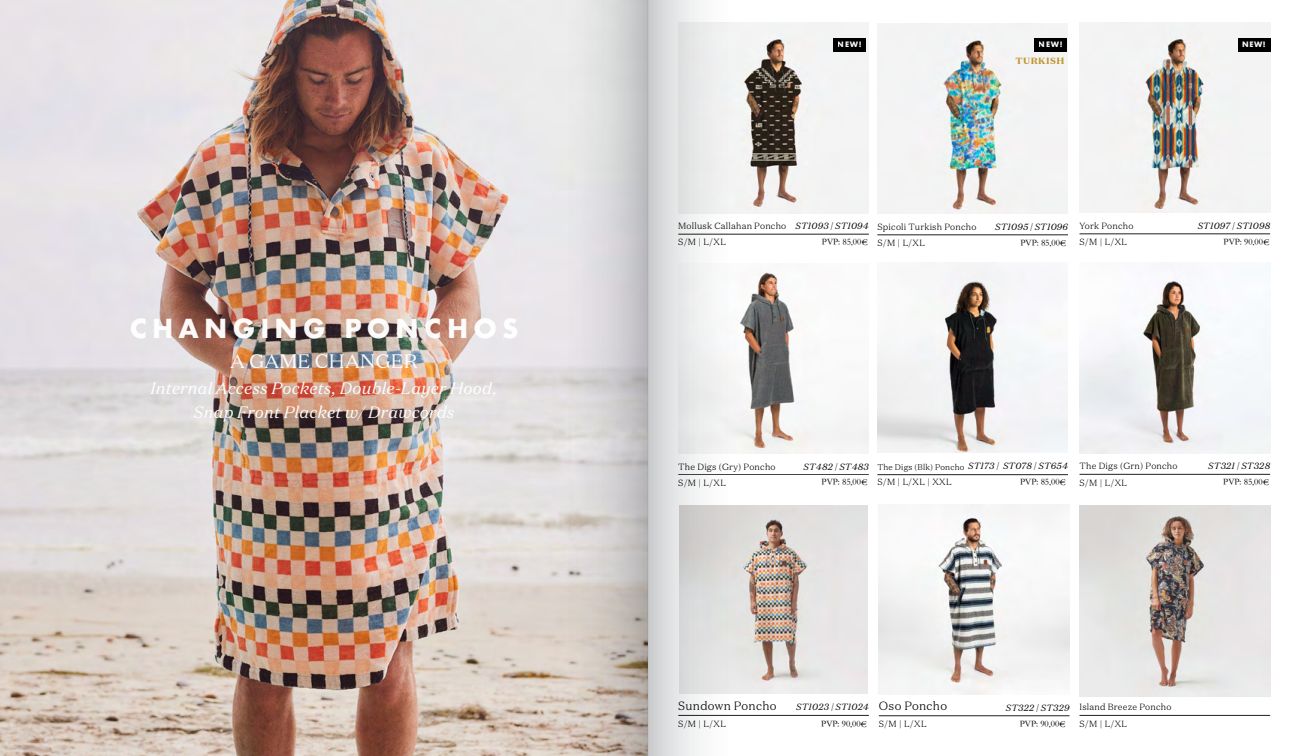
<style>
.page{position:relative;width:1296px;height:756px;background:#fff}
.page>*{position:absolute;margin:0;border:0;box-sizing:border-box;transform-origin:0 0}
.t1{font:700 25.5px "Futura";letter-spacing:.2em;color:#fff}
.t2{font:19.5px "Domaine Text";letter-spacing:.01em;color:#fff}
.t3{font:italic 16.5px/23.9px "Domaine Text";letter-spacing:.01em;color:#fff;text-align:center}
.t4{font:300 12px "Domaine Text";letter-spacing:.025em;color:#000}
.t5{font:300 9px "Domaine Text";letter-spacing:.025em;color:#000}
.t6{font:italic 9px "Domaine Text";letter-spacing:.025em;color:#000}
.t7{font:9px "ST Songti TC Regular";color:#000}
.t8{font:900 9px "Domaine Text";letter-spacing:.05em;color:#bf952d}
.t9{font:300 8.25px "Domaine Text";letter-spacing:.025em;color:#000}
.t10{font:700 7.2px "Futura";letter-spacing:.075em;color:#fff}
</style>
<div class="page">
<img style="left:0;top:0;width:558px;height:756px">
<img style="left:558px;top:0;width:180px;height:756px">
<hr style="left:648px;top:0;width:1px;height:756px;background:#000101">
<hr style="left:678px;top:474px;width:191px;height:1px;background:#221f20">
<hr style="left:678px;top:234px;width:191px;height:1px;background:#221f20">
<hr style="left:877px;top:474px;width:191px;height:1px;background:#221f20">
<hr style="left:877px;top:235px;width:191px;height:1px;background:#221f20">
<hr style="left:879px;top:715px;width:191px;height:1px;background:#221f20">
<hr style="left:1080px;top:715px;width:190px;height:1px;background:#221f20">
<img style="left:678px;top:263px;width:191px;height:191px">
<img style="left:678px;top:23px;width:191px;height:190px">
<img style="left:877px;top:262px;width:191px;height:191px">
<img style="left:877px;top:23px;width:191px;height:191px">
<img style="left:879px;top:504px;width:191px;height:191px">
<img style="left:1080px;top:505px;width:190px;height:191px">
<div style="left:1035px;top:38px;width:32px;height:14px;background:#000"></div>
<div style="left:834px;top:38px;width:32px;height:14px;background:#000"></div>
<hr style="left:1080px;top:474px;width:190px;height:1px;background:#221f20">
<hr style="left:1080px;top:234px;width:190px;height:1px;background:#221f20">
<img style="left:1080px;top:273px;width:190px;height:180px">
<img style="left:1080px;top:22px;width:190px;height:191px">
<hr style="left:678px;top:715px;width:191px;height:1px;background:#221f20">
<img style="left:679px;top:505px;width:189px;height:188px">
<div style="left:1238px;top:38px;width:32px;height:14px;background:#000"></div>
<h1 class="t1" style="left:129px;top:312px;width:391px">CHANGING PONCHOS</h1>
<h2 class="t2" style="left:230px;top:349px;width:189px">A GAME CHANGER</h2>
<h3 class="t3" style="left:151px;top:377px;width:348px">Internal Access Pockets, Double-Layer Hood,<br>Snap Front Placket w/ Drawcords</h3>
<p class="t10" style="left:838px;top:40px;width:25px">NEW!</p>
<p class="t10" style="left:1039px;top:40px;width:25px">NEW!</p>
<p class="t8" style="left:1016px;top:55px;width:50px">TURKISH</p>
<p class="t10" style="left:1242px;top:40px;width:25px">NEW!</p>
<p class="t5" style="left:678px;top:220px;width:110px">Mollusk Callahan Poncho</p>
<p class="t5" style="left:678px;top:237px;width:49px">S/M | L/XL</p>
<p class="t6" style="left:796px;top:220px;width:75px">ST1093 | ST1094</p>
<p class="t5" style="left:877px;top:221px;width:101px">Spicoli Turkish Poncho</p>
<p class="t6" style="left:995px;top:221px;width:74px">ST1095 | ST1096</p>
<p class="t5" style="left:1080px;top:220px;width:56px">York Poncho</p>
<p class="t6" style="left:1198px;top:220px;width:74px">ST1097 | ST1098</p>
<p class="t7" style="left:822px;top:235px;width:47px">PVP: 85,00€</p>
<p class="t7" style="left:1021px;top:236px;width:47px">PVP: 85,00€</p>
<p class="t7" style="left:1224px;top:235px;width:47px">PVP: 90,00€</p>
<p class="t5" style="left:1080px;top:236px;width:49px">S/M | L/XL</p>
<p class="t5" style="left:877px;top:237px;width:49px">S/M | L/XL</p>
<p class="t5" style="left:678px;top:461px;width:99px">The Digs (Gry) Poncho</p>
<p class="t5" style="left:678px;top:477px;width:49px">S/M | L/XL</p>
<p class="t6" style="left:804px;top:461px;width:67px">ST482 | ST483</p>
<p class="t6" style="left:968px;top:460px;width:101px">ST173 | ST078 | ST654</p>
<p class="t9" style="left:877px;top:462px;width:89px">The Digs (Blk) Poncho</p>
<p class="t5" style="left:1080px;top:460px;width:100px">The Digs (Grn) Poncho</p>
<p class="t6" style="left:1208px;top:460px;width:63px">ST321 | ST328</p>
<p class="t7" style="left:822px;top:476px;width:47px">PVP: 85,00€</p>
<p class="t7" style="left:1020px;top:476px;width:47px">PVP: 85,00€</p>
<p class="t7" style="left:1223px;top:475px;width:47px">PVP: 85,00€</p>
<p class="t5" style="left:877px;top:476px;width:76px">S/M | L/XL | XXL</p>
<p class="t5" style="left:1080px;top:477px;width:49px">S/M | L/XL</p>
<h3 class="t4" style="left:678px;top:698px;width:100px">Sundown Poncho</h3>
<p class="t6" style="left:796px;top:701px;width:74px">ST1023 | ST1024</p>
<p class="t5" style="left:678px;top:718px;width:49px">S/M | L/XL</p>
<h3 class="t4" style="left:879px;top:698px;width:70px">Oso Poncho</h3>
<p class="t5" style="left:1080px;top:702px;width:94px">Island Breeze Poncho</p>
<p class="t6" style="left:1006px;top:702px;width:65px">ST322 | ST329</p>
<p class="t5" style="left:879px;top:718px;width:49px">S/M | L/XL</p>
<p class="t5" style="left:1080px;top:718px;width:49px">S/M | L/XL</p>
<p class="t7" style="left:821px;top:717px;width:47px">PVP: 90,00€</p>
<p class="t7" style="left:1020px;top:717px;width:47px">PVP: 90,00€</p>
</div>
